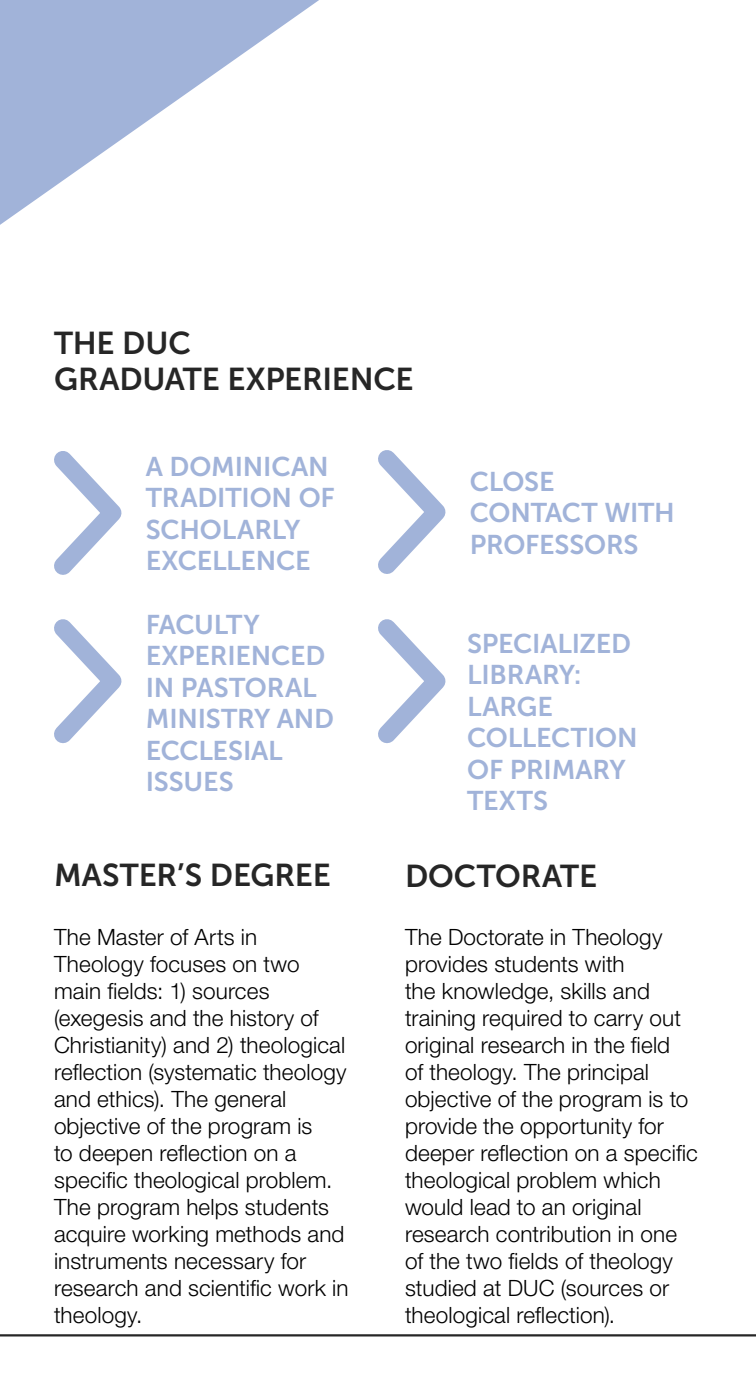
<style>
.page{position:relative;width:756px;height:1377px;background:#fff}
.page>*{position:absolute;margin:0;border:0;box-sizing:border-box;transform-origin:0 0}
.t1{font:31.5px/36px "Museo Sans 700";letter-spacing:-.005em;color:#262626}
.t2{font:27px/31.5px "Museo Sans 700";letter-spacing:-.005em;color:#a1b3d9}
.t3{font:300 22.5px/27px "Helvetica Neue LT Std";letter-spacing:.005em;color:#000}
</style>
<div class="page">
<svg style="left:54px;top:451px;width:68px;height:124px"></svg>
<svg style="left:54px;top:619px;width:68px;height:124px"></svg>
<svg style="left:378px;top:450px;width:68px;height:124px"></svg>
<svg style="left:378px;top:619px;width:68px;height:124px"></svg>
<svg style="left:0;top:0;width:319px;height:225px"></svg>
<hr style="left:0;top:1334px;width:756px;height:2px;background:#262626">
<h1 class="t1" style="left:54px;top:325px;width:361px">THE DUC<br>GRADUATE EXPERIENCE</h1>
<p class="t2" style="left:146px;top:451px;width:191px">A DOMINICAN<br>TRADITION OF<br>SCHOLARLY<br>EXCELLENCE</p>
<p class="t2" style="left:146px;top:609px;width:190px">FACULTY<br>EXPERIENCED<br>IN PASTORAL<br>MINISTRY AND<br>ECCLESIAL<br>ISSUES</p>
<p class="t2" style="left:470px;top:466px;width:207px">CLOSE<br>CONTACT WITH<br>PROFESSORS</p>
<p class="t2" style="left:467px;top:627px;width:172px">SPECIALIZED<br>LIBRARY:<br>LARGE<br>COLLECTION<br>OF PRIMARY<br>TEXTS</p>
<h1 class="t1" style="left:54px;top:857px;width:278px">MASTER’S DEGREE</h1>
<h1 class="t1" style="left:405px;top:858px;width:194px">DOCTORATE</h1>
<p class="t3" style="left:54px;top:923px;width:296px">The Master of Arts in<br>Theology focuses on two main fields: 1) sources (exegesis and the history of<br>Christianity) and 2) theological reflection (systematic theology and ethics). The general objective of the program is<br>to deepen reflection on a specific theological problem.<br>The program helps students acquire working methods and instruments necessary for research and scientific work in theology.</p>
<p class="t3" style="left:405px;top:923px;width:294px">The Doctorate in Theology provides students with<br>the knowledge, skills and training required to carry out original research in the field<br>of theology. The principal objective of the program is to provide the opportunity for deeper reflection on a specific theological problem which would lead to an original research contribution in one of the two fields of theology studied at DUC (sources or theological reflection).</p>
</div>
